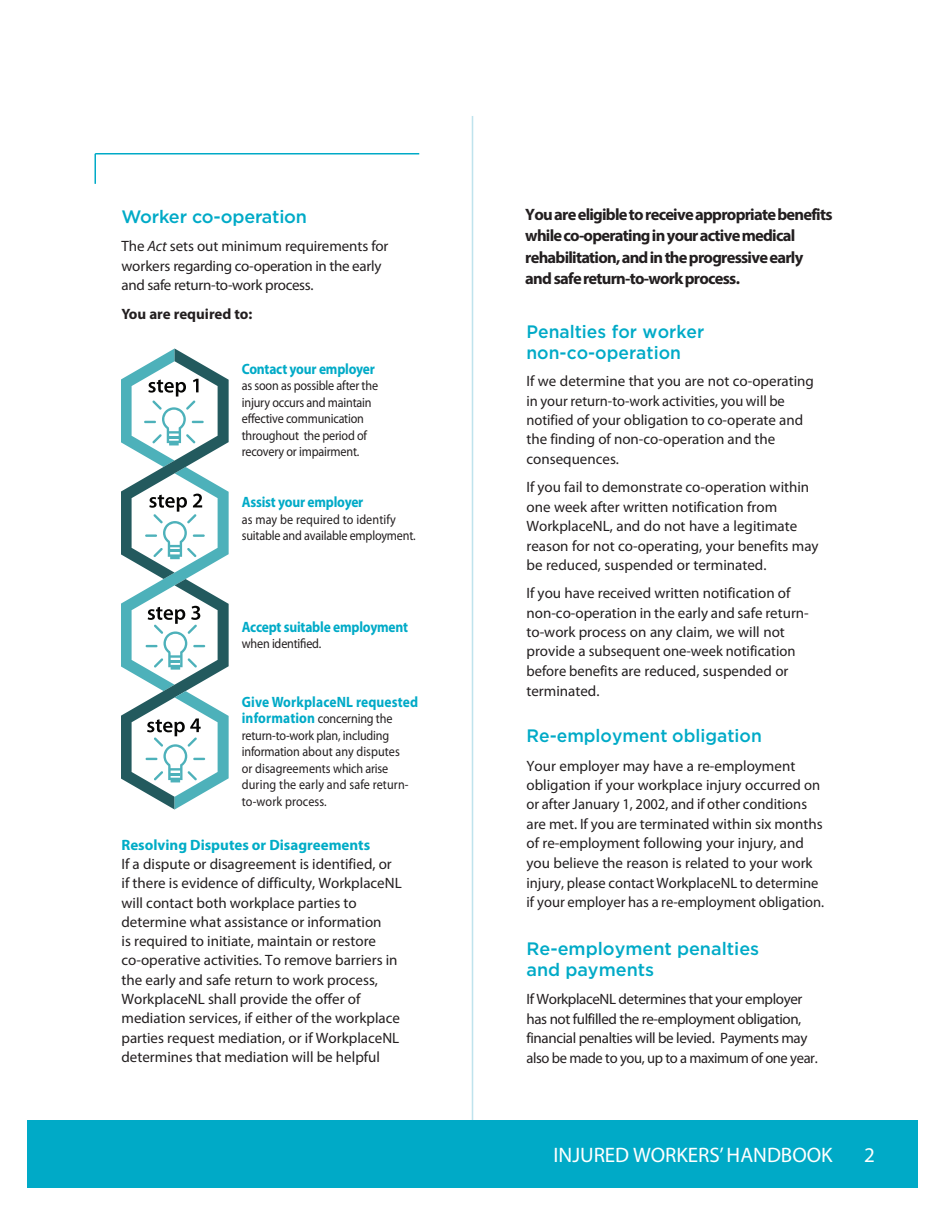
<style>
.page{position:relative;width:945px;height:1215px;background:#fff}
.page>*{position:absolute;margin:0;border:0;box-sizing:border-box;transform-origin:0 0}
.t1{font:21px "Myriad Pro";color:#fff}
.t2{font:500 18px/21px "Gotham";color:#00aac7}
.t3{font:700 16.5px/21.1px "Myriad Pro";letter-spacing:-.045em;color:#231f20}
.t4{font:15px/19.4px "Myriad Pro";color:#231f20}
.t5{font:15px/19.5px "Myriad Pro";letter-spacing:-.025em;color:#231f20}
.t6{font:15px/19.5px "Myriad Pro";letter-spacing:-.02em;color:#231f20}
.t7{font:700 15px "Myriad Pro";letter-spacing:-.015em;color:#00aac7;scale:.9 1}
.t8{font:700 15px "Myriad Pro";color:#00acc6}
.t9{font:700 15px "Myriad Pro";letter-spacing:.01em;color:#00aac7;scale:.9 1}
.t10{font:700 15px "Myriad Pro";color:#231f20}
.t11{font:13.5px/16.5px "Myriad Pro";letter-spacing:-.015em;color:#231f20;scale:.9 1}
.s1{font-style:italic}
.s2{font-weight:700;font-size:15px;color:#00aac7}
</style>
<div class="page">
<hr style="left:472px;top:116px;width:1px;height:1014px;background:#bfe3ed">
<div style="left:28px;top:1120px;width:890px;height:68px;background:#00aac7"></div>
<svg style="left:122px;top:348px;width:107px;height:462px"></svg>
<hr style="left:95px;top:153px;width:324px;height:1px;background:#00aac7">
<hr style="left:95px;top:154px;width:1px;height:30px;background:#00aac7">
<p class="t2" style="left:122px;top:208px;width:187px">Worker co-operation</p>
<p class="t6" style="left:122px;top:238px;width:269px">The <span class="s1">Act</span> sets out minimum requirements for workers regarding co-operation in the early and safe return-to-work process.</p>
<p class="t10" style="left:122px;top:308px;width:133px">You are required to:</p>
<p class="t7" style="left:242px;top:363px;width:149px">Contact your employer</p>
<p class="t11" style="left:242px;top:379px;width:153px">as soon as possible after the injury occurs and maintain effective communication throughout the period of recovery or impairment.</p>
<p class="t7" style="left:242px;top:497px;width:137px">Assist your employer</p>
<p class="t11" style="left:242px;top:512px;width:195px">as may be required to identify suitable and available employment.</p>
<p class="t7" style="left:242px;top:621px;width:186px">Accept suitable employment</p>
<p class="t11" style="left:242px;top:637px;width:90px">when identified.</p>
<p class="t9" style="left:242px;top:696px;width:198px">Give WorkplaceNL requested</p>
<p class="t11" style="left:242px;top:712px;width:187px"><span class="s2">information</span> concerning the return-to-work plan, including information about any disputes or disagreements which arise during the early and safe return&shy;to-work process.</p>
<p class="t8" style="left:122px;top:836px;width:250px">Resolving Disputes or Disagreements</p>
<p class="t4" style="left:122px;top:854px;width:282px">If a dispute or disagreement is identified, or if there is evidence of difficulty, WorkplaceNL will contact both workplace parties to determine what assistance or information<br>is required to initiate, maintain or restore co-operative activities. To remove barriers in the early and safe return to work process, WorkplaceNL shall provide the offer of mediation services, if either of the workplace parties request mediation, or if WorkplaceNL determines that mediation will be helpful</p>
<p class="t3" style="left:525px;top:204px;width:309px">Youareeligibletoreceiveappropriatebenefits whileco-operatinginyouractivemedical rehabilitation,andintheprogressiveearly and safereturn-to-workprocess.</p>
<p class="t2" style="left:526px;top:322px;width:179px">Penalties for worker non-co-operation</p>
<p class="t4" style="left:526px;top:373px;width:289px">If we determine that you are not co-operating in your return-to-work activities, you will be notified of your obligation to co-operate and the finding of non-co-operation and the consequences.</p>
<p class="t4" style="left:526px;top:478px;width:294px">If you fail to demonstrate co-operation within one week after written notification from WorkplaceNL, and do not have a legitimate reason for not co-operating, your benefits may be reduced, suspended or terminated.</p>
<p class="t4" style="left:526px;top:584px;width:284px">If you have received written notification of non-co-operation in the early and safe return&shy;to-work process on any claim, we will not provide a subsequent one-week notification before benefits are reduced, suspended or terminated.</p>
<p class="t2" style="left:526px;top:727px;width:237px">Re-employment obligation</p>
<p class="t4" style="left:526px;top:757px;width:299px">Your employer may have a re-employment obligation if your workplace injury occurred on or after January 1, 2002, and if other conditions are met. If you are terminated within six months of re-employment following your injury, and you believe the reason is related to your work injury, please contact WorkplaceNL to determine if your employer has a re-employment obligation.</p>
<p class="t2" style="left:527px;top:940px;width:234px">Re-employment penalties and payments</p>
<p class="t5" style="left:526px;top:991px;width:293px">If WorkplaceNL determines that your employer has not fulfilled the re-employment obligation, financial penalties will be levied. Payments may also be made to you, up to a maximum of one year.</p>
<h1 class="t1" style="left:554px;top:1147px;width:281px">INJURED WORKERS’ HANDBOOK</h1>
<h1 class="t1" style="left:864px;top:1147px;width:12px">2</h1>
</div>
